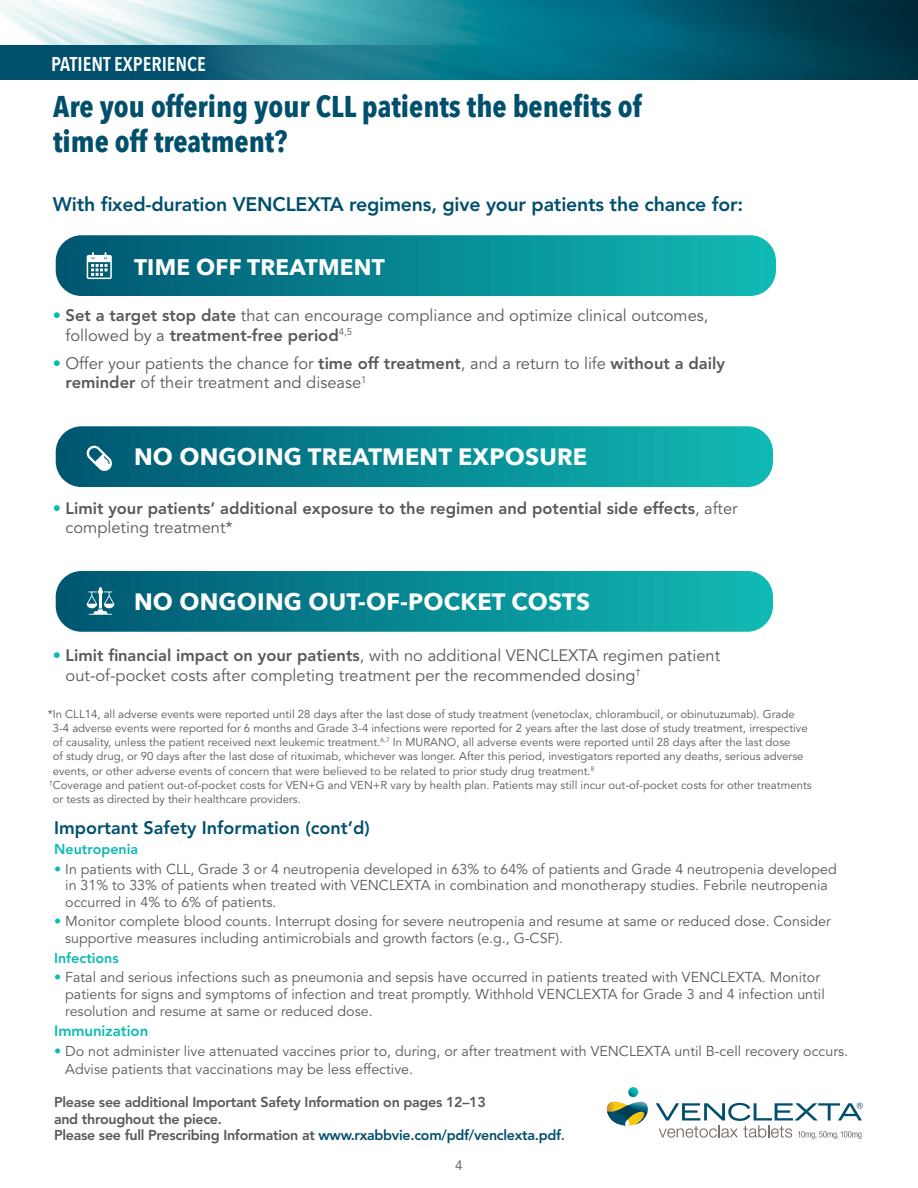
<style>
.page{position:relative;width:918px;height:1188px;background:#fff}
.page>*{position:absolute;margin:0;border:0;box-sizing:border-box;transform-origin:0 0}
.t1{font:700 30px/35.5px "Avenir Next Condensed";color:#004f6c}
.t2{font:700 23.55px "Avenir Next";letter-spacing:.01em;color:#fff}
.t3{font:700 22.5px "Avenir Next";letter-spacing:.01em;color:#fff}
.t4{font:600 19.95px "Avenir Next Condensed";color:#fff}
.t5{font:800 19.5px "Avenir LT Std";letter-spacing:-.01em;color:#004f6c}
.t6{font:800 18px "Avenir LT Std";color:#004f6c}
.t7{font:16.5px/19.5px "Avenir LT Std";color:#58595b}
.t8{font:800 16.5px/19.5px "Avenir LT Std";color:#58595b}
.t9{font:800 15px "Avenir LT Std";color:#0cbab4}
.t10{font:14.25px/16.5px "Avenir LT Std";color:#58595b}
.t11{font:800 14.25px/16.5px "Avenir LT Std";letter-spacing:-.02em;color:#58595b}
.t12{font:800 14.25px "Avenir LT Std";color:#0cbab4}
.t13{font:13.5px "Avenir LT Std";color:#58595b}
.t14{font:11.4px "Avenir LT Std";color:#58595b}
.s1{color:#0cbab4}
.s2{font-weight:800}
.s3{font-weight:400;color:#0cbab4}
.s4{font-weight:400}
.s5{color:#004f6c}
</style>
<div class="page">
<svg style="left:656px;top:1103px;width:207px;height:36px"></svg>
<svg style="left:607px;top:1087px;width:41px;height:39px"></svg>
<img style="left:0;top:0;width:918px;height:80px">
<svg style="left:0;top:45px;width:598px;height:35px;background:#0b6880"></svg>
<svg style="left:56px;top:235px;width:720px;height:61px;background:#0c8a95"></svg>
<svg style="left:56px;top:426px;width:717px;height:61px;background:#0c8a95"></svg>
<svg style="left:56px;top:571px;width:717px;height:61px;background:#0c8b95"></svg>
<svg style="left:87px;top:252px;width:25px;height:27px"></svg>
<svg style="left:86px;top:446px;width:26px;height:25px"></svg>
<svg style="left:87px;top:587px;width:27px;height:28px"></svg>
<h3 class="t4" style="left:51px;top:46px;width:156px">PATIENT EXPERIENCE</h3>
<h1 class="t1" style="left:53px;top:88px;width:590px">Are you offering your CLL patients the benefits of time off treatment?</h1>
<h3 class="t5" style="left:53px;top:193px;width:692px">With fixed-duration VENCLEXTA regimens, give your patients the chance for:</h3>
<h3 class="t3" style="left:134px;top:248px;width:252px">TIME OFF TREATMENT</h3>
<p class="t7" style="left:66px;top:306px;width:644px;text-indent:-13px"><span class="s1">•</span> <span class="s2">Set a target stop date</span> that can encourage compliance and optimize clinical outcomes, followed by a <span class="s2">treatment-free period</span><sup>4,5</sup></p>
<p class="t7" style="left:66px;top:354px;width:661px;text-indent:-13px"><span class="s1">•</span> Offer your patients the chance for <span class="s2">time off treatment</span>, and a return to life <span class="s2">without a daily reminder</span> of their treatment and disease<sup>1</sup></p>
<h2 class="t2" style="left:134px;top:436px;width:455px">NO ONGOING TREATMENT EXPOSURE</h2>
<p class="t8" style="left:66px;top:498px;width:674px;text-indent:-13px"><span class="s3">•</span> Limit your patients’ additional exposure to the regimen and potential side effects<span class="s4">, after completing treatment*</span></p>
<h2 class="t2" style="left:134px;top:581px;width:458px">NO ONGOING OUT-OF-POCKET COSTS</h2>
<p class="t7" style="left:66px;top:646px;width:656px;text-indent:-13px"><span class="s1">•</span> <span class="s2">Limit financial impact on your patients</span>, with no additional VENCLEXTA regimen patient out-of-pocket costs after completing treatment per the recommended dosing<sup>†</sup></p>
<p class="t14" style="left:48px;top:707px;width:748px">*In CLL14, all adverse events were reported until 28 days after the last dose of study treatment (venetoclax, chlorambucil, or obinutuzumab). Grade</p>
<p class="t14" style="left:53px;top:721px;width:757px">3-4 adverse events were reported for 6 months and Grade 3-4 infections were reported for 2 years after the last dose of study treatment, irrespective</p>
<p class="t14" style="left:53px;top:736px;width:739px">of causality, unless the patient received next leukemic treatment.<sup>6,7</sup> In MURANO, all adverse events were reported until 28 days after the last dose</p>
<p class="t14" style="left:53px;top:750px;width:752px">of study drug, or 90 days after the last dose of rituximab, whichever was longer. After this period, investigators reported any deaths, serious adverse</p>
<p class="t14" style="left:53px;top:764px;width:543px">events, or other adverse events of concern that were believed to be related to prior study drug treatment.<sup>8</sup></p>
<p class="t14" style="left:49px;top:778px;width:764px"><sup>†</sup>Coverage and patient out-of-pocket costs for VEN+G and VEN+R vary by health plan. Patients may still incur out-of-pocket costs for other treatments</p>
<p class="t14" style="left:53px;top:793px;width:250px">or tests as directed by their healthcare providers.</p>
<p class="t6" style="left:54px;top:817px;width:317px">Important Safety Information (cont’d)</p>
<p class="t12" style="left:54px;top:841px;width:85px">Neutropenia</p>
<p class="t10" style="left:65px;top:861px;width:773px;text-indent:-11px"><span class="s1">•</span> In patients with CLL, Grade 3 or 4 neutropenia developed in 63% to 64% of patients and Grade 4 neutropenia developed in 31% to 33% of patients when treated with VENCLEXTA in combination and monotherapy studies. Febrile neutropenia occurred in 4% to 6% of patients.</p>
<p class="t10" style="left:65px;top:913px;width:767px;line-height:17.2px;text-indent:-11px"><span class="s1">•</span> Monitor complete blood counts. Interrupt dosing for severe neutropenia and resume at same or reduced dose. Consider supportive measures including antimicrobials and growth factors (e.g., G-CSF).</p>
<p class="t12" style="left:54px;top:950px;width:66px">Infections</p>
<p class="t10" style="left:65px;top:970px;width:761px;text-indent:-11px"><span class="s1">•</span> Fatal and serious infections such as pneumonia and sepsis have occurred in patients treated with VENCLEXTA. Monitor patients for signs and symptoms of infection and treat promptly. Withhold VENCLEXTA for Grade 3 and 4 infection until resolution and resume at same or reduced dose.</p>
<p class="t9" style="left:54px;top:1022px;width:96px">Immunization</p>
<p class="t10" style="left:65px;top:1043px;width:784px;line-height:17.2px;text-indent:-11px"><span class="s1">•</span> Do not administer live attenuated vaccines prior to, during, or after treatment with VENCLEXTA until B-cell recovery occurs.<br>Advise patients that vaccinations may be less effective.</p>
<p class="t11" style="left:54px;top:1094px;width:513px">Please see additional Important Safety Information on pages 12–13<br>and throughout the piece.<br>Please see full Prescribing Information at <span class="s5">www.rxabbvie.com/pdf/venclexta.pdf</span>.</p>
<p class="t13" style="left:455px;top:1157px;width:9px">4</p>
</div>
